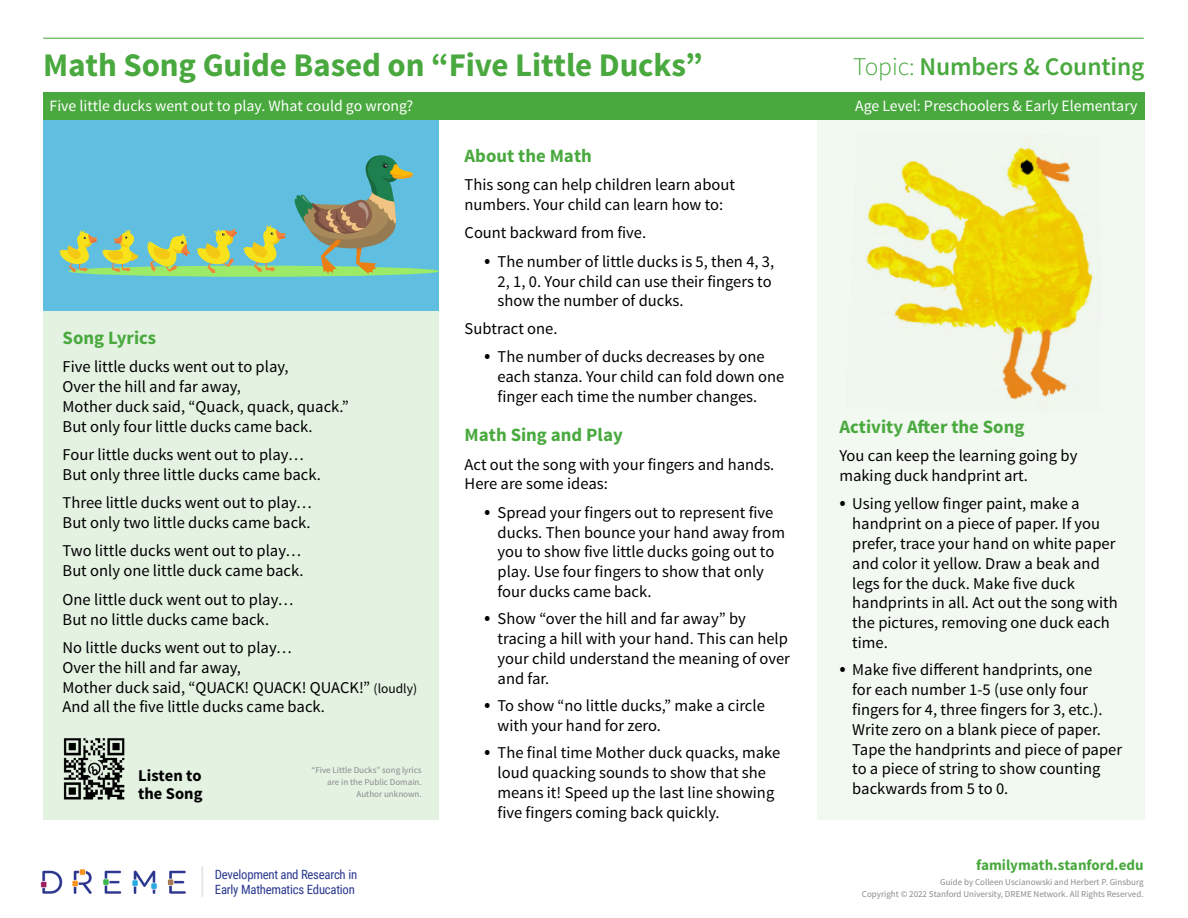
<style>
.page{position:relative;width:1188px;height:918px;background:#fff}
.page>*{position:absolute;margin:0;border:0;box-sizing:border-box;transform-origin:0 0}
.Headline_longer_text{font:700 33px "Source Sans Pro";letter-spacing:-.005em;color:#49a93e}
.Headline_longer_text-2{font:600 25.5px "Source Sans Pro";letter-spacing:-.005em;color:#49a93e}
.Subhead_small{font:700 18.75px "Source Sans Pro";color:#49a93e}
.Text_Regular{font:16.5px/19.8px "Source Sans Pro";color:#000}
.Text_Indented_Bullet{font:16.5px/19.8px "Source Sans Pro";color:#000}
.Text_bullet{font:16.5px/19.8px "Source Sans Pro";color:#000}
.Text_Regular-2{font:700 16.5px/18px "Source Sans Pro";color:#000}
.Text_Regular-3{font:15.75px "Source Sans Pro";color:#fff}
.Headline_longer_text-3{font:15.75px "Source Sans Pro";color:#fff}
.t1{font:700 15px "Source Sans Pro";color:#49a93e}
.t2{font:12.75px/15px "Roboto Condensed";letter-spacing:-.02em;color:#2b3990}
.Text_Regular-4{font:9px/12px "Source Sans Pro";color:#898b8e;text-align:right}
.s1{font-weight:300}
.s2{font-size:13.5px}
.s3{font-size:21px}
</style>
<div class="page">
<div style="left:43px;top:114px;width:395px;height:706px;background:#e4f2e2"></div>
<div style="left:818px;top:106px;width:327px;height:714px;background:#f2f9f1"></div>
<img style="left:40px;top:866px;width:163px;height:31px">
<img style="left:866px;top:147px;width:227px;height:253px">
<div style="left:43px;top:120px;width:395px;height:190px;background:#60bfe1"></div>
<div style="left:68px;top:266px;width:370px;height:11px;background:#9bea68;border-radius:50%"></div>
<svg style="left:294px;top:155px;width:119px;height:120px"></svg>
<svg style="left:243px;top:225px;width:43px;height:47px"></svg>
<svg style="left:59px;top:229px;width:80px;height:44px"></svg>
<svg style="left:196px;top:228px;width:41px;height:45px"></svg>
<svg style="left:147px;top:233px;width:43px;height:39px"></svg>
<hr style="left:43px;top:38px;width:1101px;height:1px;background:#49a93e">
<div style="left:43px;top:93px;width:1102px;height:27px;background:#49a93e"></div>
<img style="left:63px;top:738px;width:62px;height:62px">
<h1 class="Headline_longer_text" style="left:43px;top:44px;width:661px">Math Song Guide Based on “Five Little Ducks”</h1>
<h1 class="Headline_longer_text-2" style="left:853px;top:51px;width:293px"><span class="s1">Topic:</span> Numbers &amp; Counting</h1>
<p class="Text_Regular-3" style="left:50px;top:96px;width:365px">Five little ducks went out to play. What could go wrong?</p>
<h1 class="Headline_longer_text-3" style="left:855px;top:96px;width:284px">Age Level: Preschoolers &amp; Early Elementary</h1>
<p class="Subhead_small" style="left:63px;top:325px;width:95px">Song Lyrics</p>
<p class="Text_Regular" style="left:63px;top:357px;width:288px">Five little ducks went out to play,<br>Over the hill and far away,<br>Mother duck said, “Quack, quack, quack.” But only four little ducks came back.</p>
<p class="Text_Regular" style="left:63px;top:445px;width:260px">Four little ducks went out to play…<br>But only three little ducks came back.</p>
<p class="Text_Regular" style="left:63px;top:493px;width:251px">Three little ducks went out to play…<br>But only two little ducks came back.</p>
<p class="Text_Regular" style="left:63px;top:541px;width:242px">Two little ducks went out to play…<br>But only one little duck came back.</p>
<p class="Text_Regular" style="left:63px;top:590px;width:232px">One little duck went out to play…<br>But no little ducks came back.</p>
<p class="Text_Regular" style="left:63px;top:638px;width:356px">No little ducks went out to play…<br>Over the hill and far away,<br>Mother duck said, “QUACK! QUACK! QUACK!” <span class="s2">(loudly)<br></span>And all the five little ducks came back.</p>
<p class="Text_Regular-2" style="left:138px;top:767px;width:66px">Listen to the Song</p>
<p class="Text_Regular-4" style="left:312px;top:764px;width:112px">“Five Little Ducks” song lyrics are in the Public Domain.<br>Author unknown.</p>
<p class="t2" style="left:215px;top:866px;width:144px">Development and Research in<br>Early Mathematics Education</p>
<p class="Subhead_small" style="left:465px;top:143px;width:129px">About the Math</p>
<p class="Text_Regular" style="left:465px;top:175px;width:272px">This song can help children learn about numbers. Your child can learn how to:</p>
<p class="Text_Regular" style="left:465px;top:223px;width:183px">Count backward from five.</p>
<p class="Text_Indented_Bullet" style="left:498px;top:252px;width:278px;text-indent:-13px"><span class="s3">•</span> The number of little ducks is 5, then 4, 3,<br>2, 1, 0. Your child can use their fingers to show the number of ducks.</p>
<p class="Text_Regular" style="left:465px;top:319px;width:94px">Subtract one.</p>
<p class="Text_Indented_Bullet" style="left:498px;top:347px;width:288px;text-indent:-13px"><span class="s3">•</span> The number of ducks decreases by one each stanza. Your child can fold down one finger each time the number changes.</p>
<p class="Subhead_small" style="left:465px;top:423px;width:160px">Math Sing and Play</p>
<p class="Text_Regular" style="left:465px;top:455px;width:311px">Act out the song with your fingers and hands.<br>Here are some ideas:</p>
<p class="Text_Indented_Bullet" style="left:498px;top:503px;width:289px;text-indent:-13px"><span class="s3">•</span> Spread your fingers out to represent five ducks. Then bounce your hand away from you to show five little ducks going out to play. Use four fingers to show that only four ducks came back.</p>
<p class="Text_Indented_Bullet" style="left:498px;top:609px;width:294px;text-indent:-13px"><span class="s3">•</span> Show “over the hill and far away” by tracing a hill with your hand. This can help your child understand the meaning of over and far.</p>
<p class="Text_Indented_Bullet" style="left:498px;top:696px;width:269px;text-indent:-13px"><span class="s3">•</span> To show “no little ducks,” make a circle with your hand for zero.</p>
<p class="Text_Indented_Bullet" style="left:498px;top:743px;width:284px;text-indent:-13px"><span class="s3">•</span> The final time Mother duck quacks, make loud quacking sounds to show that she means it! Speed up the last line showing five fingers coming back quickly.</p>
<p class="Subhead_small" style="left:839px;top:414px;width:187px">Activity After the Song</p>
<p class="Text_Regular" style="left:839px;top:446px;width:240px">You can keep the learning going by making duck handprint art.</p>
<p class="Text_bullet" style="left:852px;top:494px;width:267px;text-indent:-13px"><span class="s3">•</span> Using yellow finger paint, make a handprint on a piece of paper. If you prefer, trace your hand on white paper and color it yellow. Draw a beak and legs for the duck. Make five duck handprints in all. Act out the song with the pictures, removing one duck each time.</p>
<p class="Text_bullet" style="left:852px;top:660px;width:271px;text-indent:-13px"><span class="s3">•</span> Make five different handprints, one<br>for each number 1-5 (use only four fingers for 4, three fingers for 3, etc.).<br>Write zero on a blank piece of paper.<br>Tape the handprints and piece of paper to a piece of string to show counting backwards from 5 to 0.</p>
<p class="t1" style="left:976px;top:856px;width:169px">familymath.stanford.edu</p>
<p class="Text_Regular-4" style="left:862px;top:876px;width:283px">Guide by Colleen Uscianowski and Herbert P. Ginsburg<br>Copyright © 2022 Stanford University, DREME Network. All Rights Reserved.</p>
</div>
